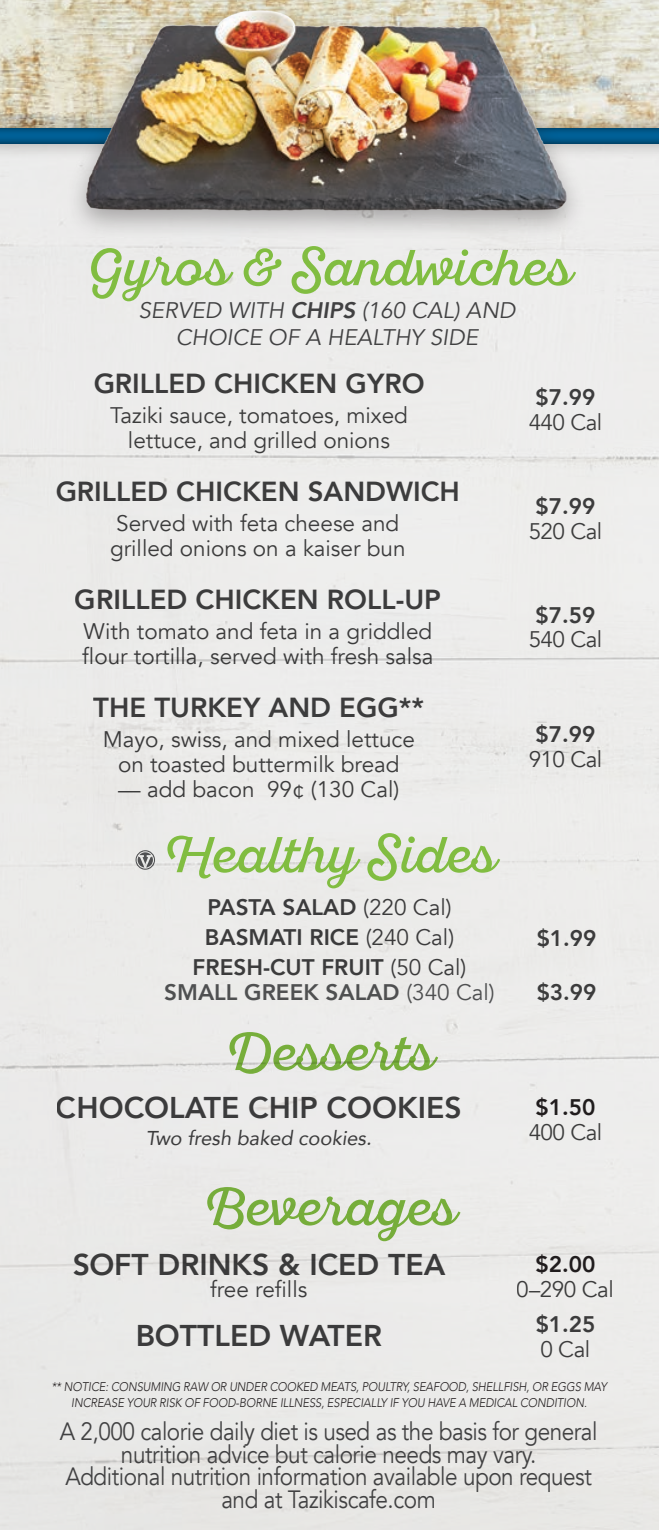
<style>
.page{position:relative;width:659px;height:1530px;background:#fff}
.page>*{position:absolute;margin:0;border:0;box-sizing:border-box;transform-origin:0 0}
.t1{font:50.25px "Sant Elia Script";color:#81bd41}
.t2{font:800 30px "Avenir";color:#414142}
.t3{font:800 27.5px "Avenir";color:#414142}
.t4{font:25px/22.5px "Avenir";letter-spacing:-.02em;color:#414142;text-align:center;scale:.9 1}
.t5{font:22.5px/25px "Avenir";color:#414142}
.t6{font:800 22.5px/30px "Avenir";color:#414142;text-align:center}
.t7{font:italic 22.5px/27px "Avenir";color:#414142;text-align:center}
.t8{font:800 22.5px "Avenir";color:#565759}
.t9{font:800 22.5px "Avenir";color:#231f20}
.t10{font:italic 20px "Avenir";color:#414142}
.t11{font:italic 300 12.5px/16px "Avenir";letter-spacing:-.01em;color:#231f20;text-align:center;scale:.9 1}
.s1{font-weight:800}
.s2{font-weight:400}
</style>
<div class="page">
<img style="left:0;top:0;width:659px;height:111px">
<div style="left:0;top:111px;width:659px;height:49px;background:#231f20;opacity:.35"></div>
<div style="left:0;top:126px;width:659px;height:20px;background:#231f20;opacity:.75"></div>
<div style="left:66px;top:0;width:522px;height:241px;background:#231f20;opacity:.35"></div>
<img style="left:82px;top:0;width:495px;height:215px">
<svg style="left:135px;top:850px;width:20px;height:20px"></svg>
<p class="t1" style="left:88px;top:238px;width:485px">Gyros &amp; Sandwiches</p>
<p class="t7" style="left:138px;top:298px;width:379px">SERVED WITH <span class="s1">CHIPS</span> (160 CAL) AND<br>CHOICE OF A HEALTHY SIDE</p>
<p class="t3" style="left:93px;top:362px;width:333px">GRILLED CHICKEN GYRO</p>
<p class="t5" style="left:110px;top:403px;width:299px;text-align:center">Taziki sauce, tomatoes, mixed lettuce, and grilled onions</p>
<p class="t3" style="left:56px;top:470px;width:406px">GRILLED CHICKEN SANDWICH</p>
<p class="t5" style="left:110px;top:511px;width:297px">Served with feta cheese and grilled onions on a kaiser bun</p>
<p class="t3" style="left:75px;top:578px;width:368px">GRILLED CHICKEN ROLL-UP</p>
<p class="t5" style="left:82px;top:619px;width:353px">With tomato and feta in a griddled flour tortilla, served with fresh salsa</p>
<p class="t3" style="left:93px;top:686px;width:332px">THE TURKEY AND EGG**</p>
<p class="t5" style="left:103px;top:727px;width:314px;text-align:center">Mayo, swiss, and mixed lettuce on toasted buttermilk bread</p>
<p class="t5" style="left:118px;top:777px;width:283px">— add bacon 99¢ (130 Cal)</p>
<p class="t1" style="left:163px;top:825px;width:334px">Healthy Sides</p>
<p class="t6" style="left:193px;top:892px;width:275px">PASTA SALAD <span class="s2">(220 Cal)<br></span>BASMATI RICE <span class="s2">(240 Cal)<br></span>FRESH-CUT FRUIT <span class="s2">(50 Cal)</span></p>
<p class="t8" style="left:164px;top:975px;width:332px">SMALL GREEK SALAD <span class="s2">(340 Cal)</span></p>
<h1 class="t1" style="left:225px;top:1023px;width:209px">Desserts</h1>
<h2 class="t2" style="left:56px;top:1084px;width:407px">CHOCOLATE CHIP COOKIES</h2>
<p class="t10" style="left:146px;top:1126px;width:227px">Two fresh baked cookies.</p>
<h1 class="t1" style="left:203px;top:1178px;width:254px">Beverages</h1>
<h2 class="t2" style="left:72px;top:1241px;width:375px">SOFT DRINKS &amp; ICED TEA</h2>
<p class="t5" style="left:210px;top:1278px;width:99px">free refills</p>
<p class="t6" style="left:535px;top:382px;width:61px">$7.99</p>
<p class="t5" style="left:528px;top:410px;width:76px">440 Cal</p>
<p class="t6" style="left:535px;top:491px;width:61px">$7.99</p>
<p class="t5" style="left:528px;top:519px;width:76px">520 Cal</p>
<p class="t6" style="left:535px;top:600px;width:61px">$7.59</p>
<p class="t5" style="left:528px;top:628px;width:76px">540 Cal</p>
<p class="t6" style="left:535px;top:719px;width:61px">$7.99</p>
<p class="t5" style="left:528px;top:747px;width:76px">910 Cal</p>
<p class="t6" style="left:536px;top:923px;width:61px">$1.99</p>
<p class="t6" style="left:536px;top:977px;width:61px">$3.99</p>
<p class="t9" style="left:535px;top:1090px;width:61px">$1.50</p>
<p class="t5" style="left:528px;top:1121px;width:76px">400 Cal</p>
<p class="t9" style="left:535px;top:1247px;width:61px">$2.00</p>
<p class="t5" style="left:517px;top:1277px;width:98px">0–290 Cal</p>
<h2 class="t2" style="left:135px;top:1312px;width:248px">BOTTLED WATER</h2>
<p class="t6" style="left:535px;top:1310px;width:61px">$1.25</p>
<p class="t5" style="left:540px;top:1338px;width:51px">0 Cal</p>
<p class="t11" style="left:51px;top:1379px;width:618px">** NOTICE: CONSUMING RAW OR UNDER COOKED MEATS, POULTRY, SEAFOOD, SHELLFISH, OR EGGS MAY<br>INCREASE YOUR RISK OF FOOD-BORNE ILLNESS, ESPECIALLY IF YOU HAVE A MEDICAL CONDITION.</p>
<p class="t4" style="left:60px;top:1421px;width:599px">A 2,000 calorie daily diet is used as the basis for general nutrition advice but calorie needs may vary.<br>Additional nutrition information available upon request and at Tazikiscafe.com</p>
</div>
